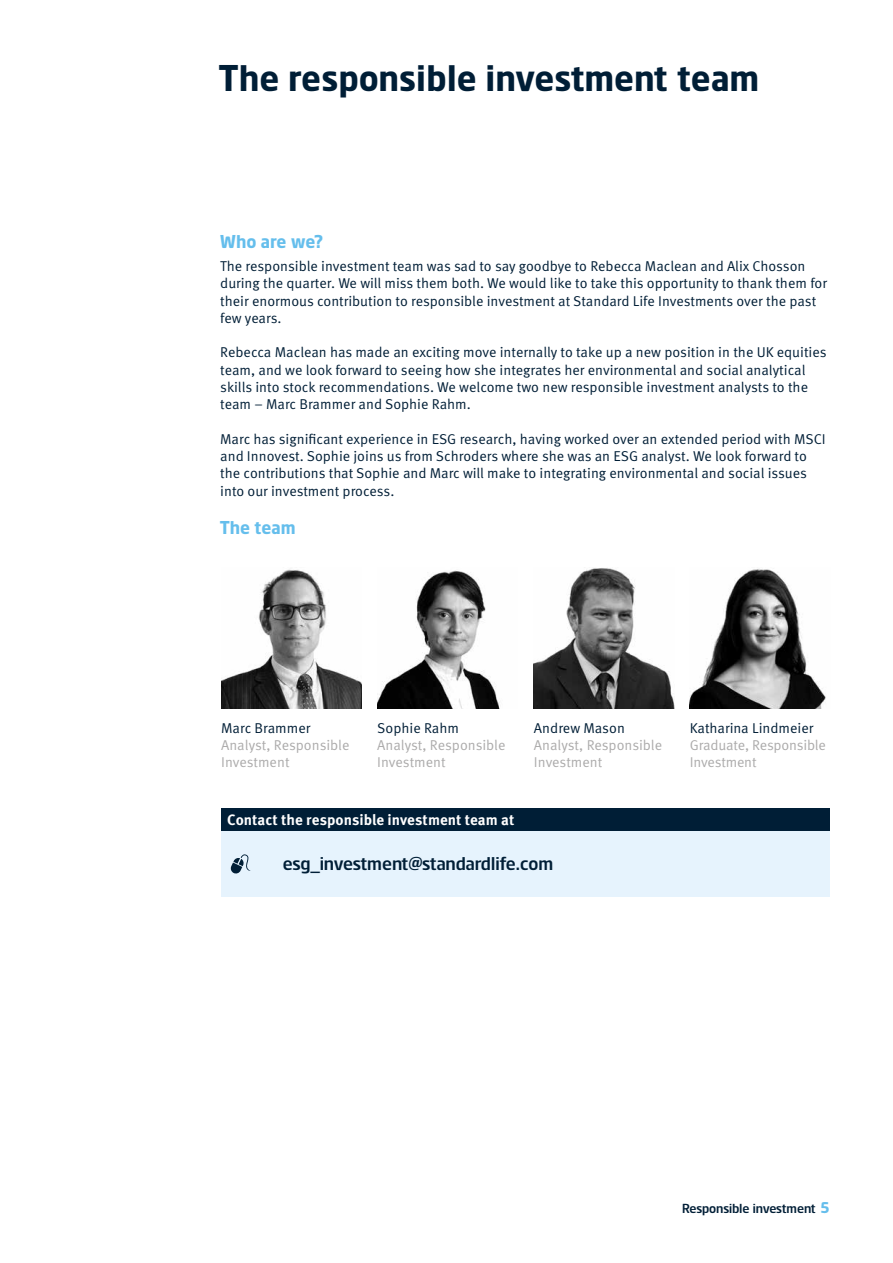
<style>
.page{position:relative;width:893px;height:1263px;background:#fff}
.page>*{position:absolute;margin:0;border:0;box-sizing:border-box;transform-origin:0 0}
.t1{font:700 36px "Standard Life";color:#001e36}
.t2{font:18px "Standard Life";color:#001e36}
.t3{font:700 18px "Standard Life";color:#65beec}
.t4{font:700 15px "Meta Standard Life Pro TF";color:#fff}
.t5{font:14.25px/17.2px "Meta Standard Life Pro TF Norm";color:#001e36}
.t6{font:14.25px/17.2px "Meta Standard Life Pro TF Norm";letter-spacing:-.005em;color:#acabab}
.t7{font:12.75px "Standard Life";color:#001e36}
.s1{font-weight:700;font-size:15px;color:#65beec}
</style>
<div class="page">
<img style="left:221px;top:569px;width:141px;height:139px">
<img style="left:534px;top:568px;width:140px;height:140px">
<div style="left:221px;top:808px;width:609px;height:23px;background:#001e36"></div>
<div style="left:221px;top:831px;width:609px;height:66px;background:#e6f3fd"></div>
<svg style="left:231px;top:854px;width:20px;height:20px"></svg>
<img style="left:690px;top:569px;width:136px;height:139px">
<img style="left:377px;top:570px;width:123px;height:138px">
<h1 class="t1" style="left:219px;top:56px;width:541px">The responsible investment team</h1>
<p class="t3" style="left:220px;top:230px;width:104px">Who are we?</p>
<p class="t5" style="left:220px;top:257px;width:608px">The responsible investment team was sad to say goodbye to Rebecca Maclean and Alix Chosson during the quarter. We will miss them both. We would like to take this opportunity to thank them for their enormous contribution to responsible investment at Standard Life Investments over the past few years.</p>
<p class="t5" style="left:220px;top:343px;width:608px">Rebecca Maclean has made an exciting move internally to take up a new position in the UK equities team, and we look forward to seeing how she integrates her environmental and social analytical skills into stock recommendations. We welcome two new responsible investment analysts to the team – Marc Brammer and Sophie Rahm.</p>
<p class="t5" style="left:220px;top:429px;width:607px">Marc has significant experience in ESG research, having worked over an extended period with MSCI and Innovest. Sophie joins us from Schroders where she was an ESG analyst. We look forward to the contributions that Sophie and Marc will make to integrating environmental and social issues into our investment process.</p>
<p class="t3" style="left:220px;top:516px;width:77px">The team</p>
<p class="t5" style="left:221px;top:718px;width:91px">Marc Brammer</p>
<p class="t6" style="left:221px;top:735px;width:130px">Analyst, Responsible<br>Investment</p>
<p class="t5" style="left:377px;top:718px;width:83px">Sophie Rahm</p>
<p class="t6" style="left:377px;top:735px;width:130px">Analyst, Responsible<br>Investment</p>
<p class="t5" style="left:534px;top:718px;width:92px">Andrew Mason</p>
<p class="t6" style="left:534px;top:735px;width:130px">Analyst, Responsible<br>Investment</p>
<p class="t4" style="left:227px;top:808px;width:289px">Contact the responsible investment team at</p>
<p class="t2" style="left:283px;top:852px;width:272px">esg_investment@standardlife.com</p>
<p class="t5" style="left:690px;top:718px;width:125px">Katharina Lindmeier</p>
<p class="t6" style="left:690px;top:735px;width:138px">Graduate, Responsible<br>Investment</p>
<p class="t7" style="left:682px;top:1200px;width:149px">Responsible investment <span class="s1">5</span></p>
</div>
